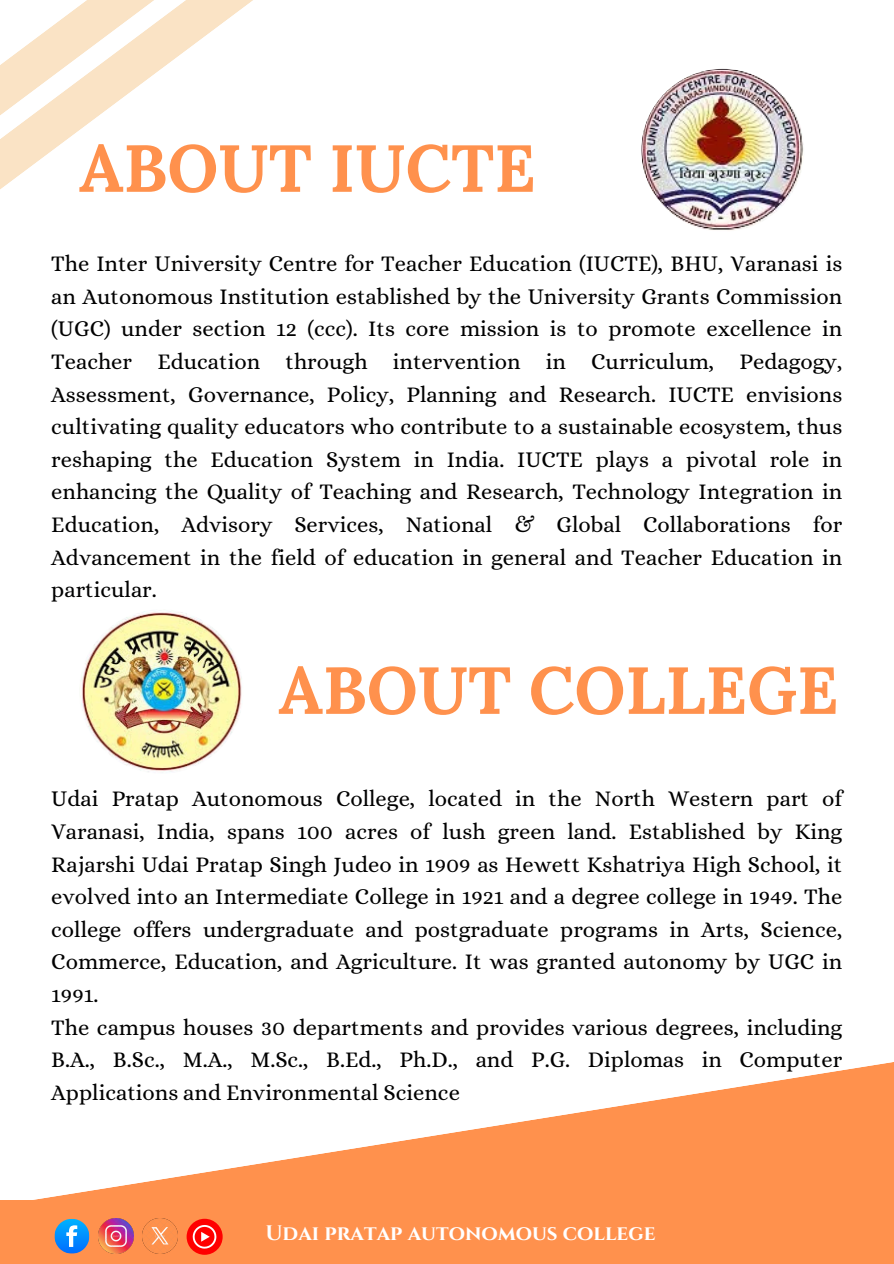
<style>
.page{position:relative;width:894px;height:1264px;background:#fff}
.page>*{position:absolute;margin:0;border:0;box-sizing:border-box;transform-origin:0 0}
.t1{font:700 66.3px "Lora";color:#ff914d}
.t2{font:22.5px/32.7px "Alice";color:#000001;text-align:justify}
.t3{font:700 21px "Cinzel";color:#fff}
</style>
<div class="page">
<svg style="left:34px;top:1062px;width:859px;height:138px"></svg>
<img style="left:641px;top:69px;width:163px;height:163px;border-radius:50%">
<div style="left:0;top:1200px;width:893px;height:63px;background:#ff914d"></div>
<img style="left:99px;top:1218px;width:35px;height:35px">
<svg style="left:54px;top:1219px;width:35px;height:34px"></svg>
<img style="left:143px;top:1218px;width:34px;height:35px">
<div style="left:186px;top:1218px;width:36px;height:36px;background:#f00;border-radius:50%"></div>
<svg style="left:191px;top:1223px;width:26px;height:27px"></svg>
<img style="left:79px;top:609px;width:164px;height:164px;border-radius:50%">
<svg style="left:0;top:0;width:253px;height:617px"></svg>
<h1 class="t1" style="left:79px;top:125px;width:458px">ABOUT IUCTE</h1>
<p class="t2" style="left:51px;top:247px;width:792px">The Inter University Centre for Teacher Education (IUCTE), BHU, Varanasi is an Autonomous Institution established by the University Grants Commission (UGC) under section 12 (ccc). Its core mission is to promote excellence in Teacher Education through intervention in Curriculum, Pedagogy, Assessment, Governance, Policy, Planning and Research. IUCTE envisions cultivating quality educators who contribute to a sustainable ecosystem, thus reshaping the Education System in India. IUCTE plays a pivotal role in enhancing the Quality of Teaching and Research, Technology Integration in Education, Advisory Services, National &amp; Global Collaborations for Advancement in the field of education in general and Teacher Education in particular.</p>
<p class="t1" style="left:278px;top:647px;width:561px">ABOUT COLLEGE</p>
<p class="t2" style="left:51px;top:782px;width:792px">Udai Pratap Autonomous College, located in the North Western part of Varanasi, India, spans 100 acres of lush green land. Established by King Rajarshi Udai Pratap Singh Judeo in 1909 as Hewett Kshatriya High School, it evolved into an Intermediate College in 1921 and a degree college in 1949. The college offers undergraduate and postgraduate programs in Arts, Science, Commerce, Education, and Agriculture. It was granted autonomy by UGC in 1991.</p>
<p class="t2" style="left:51px;top:1010px;width:792px">The campus houses 30 departments and provides various degrees, including B.A., B.Sc., M.A., M.Sc., B.Ed., Ph.D., and P.G. Diplomas in Computer Applications and Environmental Science</p>
<h1 class="t3" style="left:265px;top:1219px;width:391px">Udai pratap autonomous college</h1>
</div>
